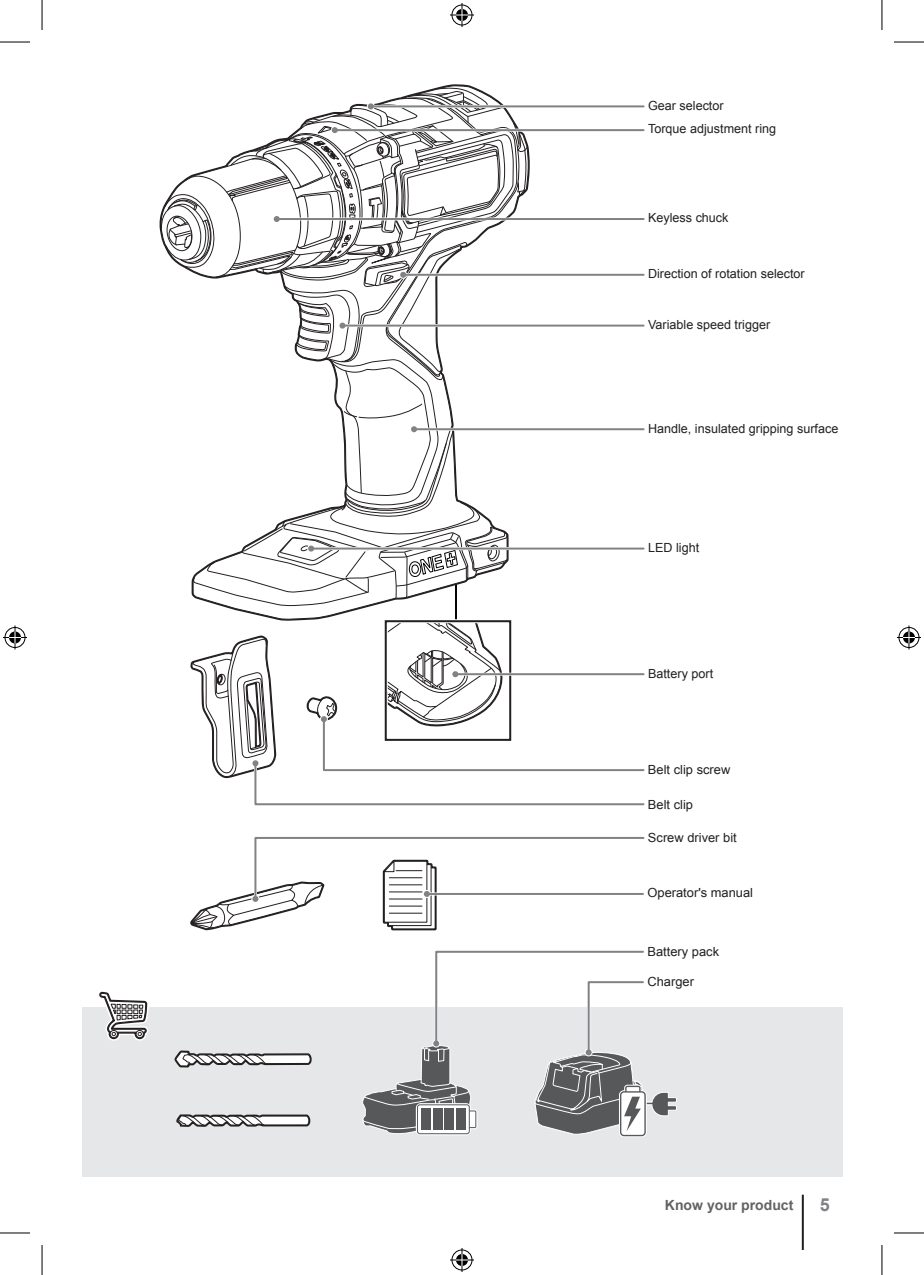
<style>
.page{position:relative;width:924px;height:1275px;background:#fff}
.page>*{position:absolute;margin:0;border:0;box-sizing:border-box;transform-origin:0 0}
.t1{font:700 18px "Arial";color:#808285}
.t2{font:700 14px "Arial";color:#636366}
.t3{font:12.6px/23.8px "Arial";color:#231f20}
</style>
<div class="page">
<hr style="left:801px;top:1194px;width:2px;height:56px;background:#231f20">
<div style="left:82px;top:1007px;width:759px;height:169px;background:#e6e7e9"></div>
<svg style="left:99px;top:991px;width:50px;height:50px"></svg>
<svg style="left:176px;top:1114px;width:135px;height:13px;background:#a5a3a4"></svg>
<svg style="left:174px;top:1051px;width:138px;height:17px"></svg>
<hr style="left:311px;top:547px;width:332px;height:2px;background:#808285">
<hr style="left:403px;top:274px;width:240px;height:2px;background:#808285">
<hr style="left:413px;top:428px;width:230px;height:2px;background:#808285">
<hr style="left:342px;top:324px;width:301px;height:2px;background:#808285">
<hr style="left:370px;top:105px;width:273px;height:2px;background:#808285">
<hr style="left:334px;top:129px;width:309px;height:2px;background:#808285">
<hr style="left:276px;top:218px;width:367px;height:2px;background:#808285">
<svg style="left:160px;top:86px;width:368px;height:520px"></svg>
<svg style="left:190px;top:621px;width:455px;height:185px"></svg>
<svg style="left:190px;top:837px;width:455px;height:94px"></svg>
<svg style="left:362px;top:950px;width:315px;height:187px"></svg>
<hr style="left:0;top:42px;width:30px;height:1px;background:#000">
<hr style="left:893px;top:42px;width:30px;height:1px;background:#000">
<hr style="left:0;top:1232px;width:30px;height:1px;background:#000">
<hr style="left:893px;top:1232px;width:30px;height:1px;background:#000">
<hr style="left:42px;top:0;width:1px;height:30px;background:#000">
<hr style="left:42px;top:1245px;width:1px;height:30px;background:#000">
<hr style="left:881px;top:0;width:1px;height:30px;background:#000">
<hr style="left:881px;top:1245px;width:1px;height:30px;background:#000">
<svg style="left:450px;top:3px;width:24px;height:24px"></svg>
<svg style="left:450px;top:1248px;width:24px;height:24px"></svg>
<svg style="left:3px;top:625px;width:24px;height:24px"></svg>
<svg style="left:897px;top:625px;width:23px;height:24px"></svg>
<p class="t3" style="left:647px;top:94px;width:129px">Gear selector<br>Torque adjustment ring</p>
<p class="t3" style="left:647px;top:206px;width:82px">Keyless chuck</p>
<p class="t3" style="left:647px;top:262px;width:158px">Direction of rotation selector</p>
<p class="t3" style="left:647px;top:313px;width:124px">Variable speed trigger</p>
<p class="t3" style="left:647px;top:416px;width:192px">Handle, insulated gripping surface</p>
<p class="t3" style="left:647px;top:536px;width:53px">LED light</p>
<p class="t3" style="left:647px;top:661px;width:67px">Battery port</p>
<p class="t3" style="left:647px;top:758px;width:84px">Belt clip screw</p>
<p class="t3" style="left:647px;top:792px;width:47px">Belt clip</p>
<p class="t3" style="left:647px;top:826px;width:90px">Screw driver bit</p>
<p class="t3" style="left:647px;top:881px;width:107px">Operator's manual</p>
<p class="t3" style="left:647px;top:940px;width:73px">Battery pack</p>
<p class="t3" style="left:647px;top:970px;width:48px">Charger</p>
<p class="t2" style="left:664px;top:1195px;width:130px">Know your product</p>
<h1 class="t1" style="left:819px;top:1191px;width:12px">5</h1>
</div>
